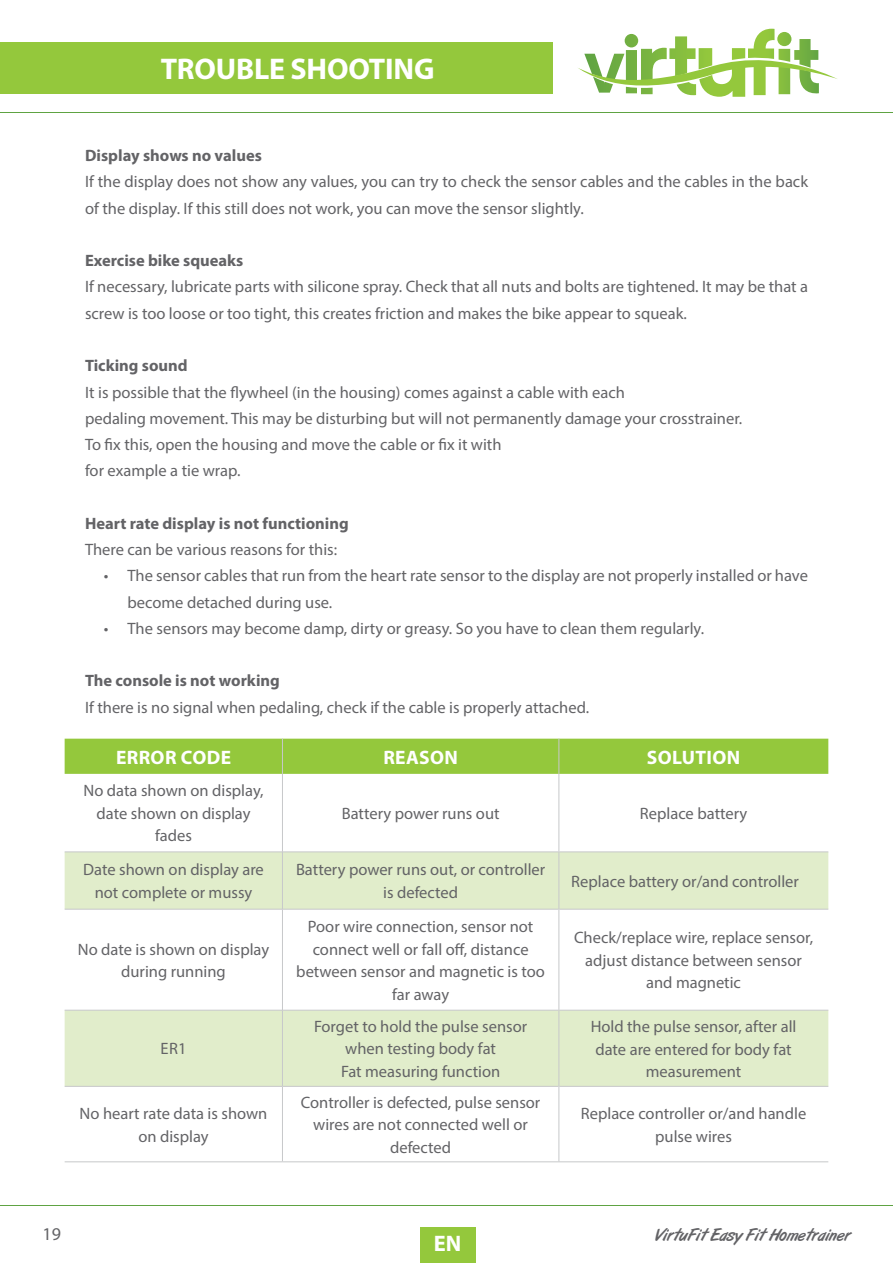
<style>
.page{position:relative;width:893px;height:1263px;background:#fff}
.page>*{position:absolute;margin:0;border:0;box-sizing:border-box;transform-origin:0 0}
.t1{font:700 30px "Myriad Pro";letter-spacing:-.005em;color:#fff}
.t2{font:700 22.5px "Myriad Pro";color:#fff}
.t3{font:700 19.5px "Myriad Pro";letter-spacing:.02em;color:#fff}
.t4{font:18px "Myriad Pro";color:#636366}
.t5{font:17.25px "Art Brush";color:#636366}
.t6{font:16.5px/22.5px "Myriad Pro";color:#636366;text-align:center}
.t7{font:700 16.5px "Myriad Pro";color:#636366}
</style>
<div class="page">
<div style="left:0;top:43px;width:553px;height:51px;background:#94c83c"></div>
<hr style="left:0;top:1205px;width:893px;height:1px;background:#5ea342">
<hr style="left:0;top:112px;width:893px;height:1px;background:#5ea342">
<div style="left:420px;top:1227px;width:55px;height:36px;background:#94c83c"></div>
<svg style="left:578px;top:29px;width:259px;height:68px"></svg>
<div style="left:65px;top:739px;width:763px;height:35px;background:#94c83c"></div>
<svg style="left:65px;top:852px;width:763px;height:234px;fill:#e1edcb"></svg>
<hr style="left:65px;top:851px;width:217px;height:1px;background:#c7c8ca">
<hr style="left:283px;top:851px;width:275px;height:1px;background:#c7c8ca">
<hr style="left:559px;top:851px;width:269px;height:1px;background:#c7c8ca">
<hr style="left:65px;top:909px;width:217px;height:1px;background:#c7c8ca">
<hr style="left:283px;top:909px;width:275px;height:1px;background:#c7c8ca">
<hr style="left:559px;top:909px;width:269px;height:1px;background:#c7c8ca">
<hr style="left:65px;top:1010px;width:217px;height:1px;background:#c7c8ca">
<hr style="left:283px;top:1010px;width:275px;height:1px;background:#c7c8ca">
<hr style="left:559px;top:1010px;width:269px;height:1px;background:#c7c8ca">
<hr style="left:65px;top:1086px;width:217px;height:1px;background:#c7c8ca">
<hr style="left:283px;top:1086px;width:275px;height:1px;background:#c7c8ca">
<hr style="left:559px;top:1086px;width:269px;height:1px;background:#c7c8ca">
<hr style="left:65px;top:1161px;width:217px;height:1px;background:#c7c8ca">
<hr style="left:282px;top:1161px;width:277px;height:1px;background:#c7c8ca">
<hr style="left:559px;top:1161px;width:269px;height:1px;background:#c7c8ca">
<hr style="left:282px;top:774px;width:1px;height:78px;background:#c7c8ca">
<hr style="left:558px;top:774px;width:1px;height:78px;background:#c7c8ca">
<hr style="left:282px;top:852px;width:1px;height:57px;background:#c7c8ca">
<hr style="left:558px;top:852px;width:1px;height:57px;background:#c7c8ca">
<hr style="left:282px;top:909px;width:1px;height:101px;background:#c7c8ca">
<hr style="left:558px;top:909px;width:1px;height:101px;background:#c7c8ca">
<hr style="left:282px;top:1010px;width:1px;height:76px;background:#c7c8ca">
<hr style="left:558px;top:1010px;width:1px;height:76px;background:#c7c8ca">
<hr style="left:282px;top:1086px;width:1px;height:75px;background:#c7c8ca">
<hr style="left:558px;top:1086px;width:1px;height:75px;background:#c7c8ca">
<hr style="left:282px;top:739px;width:1px;height:35px;background:#c7c8ca">
<hr style="left:558px;top:739px;width:1px;height:35px;background:#c7c8ca">
<h1 class="t1" style="left:161px;top:49px;width:275px">TROUBLE SHOOTING</h1>
<p class="t7" style="left:85px;top:145px;width:178px">Display shows no values</p>
<p class="t6" style="left:85px;top:169px;width:724px;line-height:26.2px;text-align:left">If the display does not show any values, you can try to check the sensor cables and the cables in the back of the display. If this still does not work, you can move the sensor slightly.</p>
<p class="t7" style="left:85px;top:250px;width:160px">Exercise bike squeaks</p>
<p class="t6" style="left:85px;top:274px;width:724px;line-height:26.2px;text-align:left">If necessary, lubricate parts with silicone spray. Check that all nuts and bolts are tightened. It may be that a screw is too loose or too tight, this creates friction and makes the bike appear to squeak.</p>
<p class="t7" style="left:85px;top:355px;width:104px">Ticking sound</p>
<p class="t6" style="left:85px;top:379px;width:659px;line-height:26.2px;text-align:left">It is possible that the flywheel (in the housing) comes against a cable with each<br>pedaling movement. This may be disturbing but will not permanently damage your crosstrainer.<br>To fix this, open the housing and move the cable or fix it with<br>for example a tie wrap.</p>
<p class="t7" style="left:85px;top:512px;width:265px">Heart rate display is not functioning</p>
<p class="t6" style="left:85px;top:538px;width:254px">There can be various reasons for this:</p>
<p class="t6" style="left:128px;top:562px;width:682px;line-height:26.2px;text-align:left;text-indent:-24px">• The sensor cables that run from the heart rate sensor to the display are not properly installed or have become detached during use.</p>
<p class="t6" style="left:104px;top:617px;width:602px">• The sensors may become damp, dirty or greasy. So you have to clean them regularly.</p>
<p class="t7" style="left:85px;top:670px;width:196px">The console is not working</p>
<p class="t6" style="left:85px;top:695px;width:506px">If there is no signal when pedaling, check if the cable is properly attached.</p>
<p class="t3" style="left:116px;top:744px;width:117px">ERROR CODE</p>
<p class="t3" style="left:383px;top:744px;width:76px">REASON</p>
<p class="t3" style="left:647px;top:744px;width:95px">SOLUTION</p>
<p class="t6" style="left:84px;top:779px;width:182px">No data shown on display, date shown on display fades</p>
<p class="t6" style="left:342px;top:802px;width:159px">Battery power runs out</p>
<p class="t6" style="left:640px;top:802px;width:109px">Replace battery</p>
<p class="t6" style="left:83px;top:858px;width:182px">Date shown on display are not complete or mussy</p>
<p class="t6" style="left:296px;top:858px;width:251px">Battery power runs out, or controller is defected</p>
<p class="t6" style="left:571px;top:870px;width:229px">Replace battery or/and controller</p>
<p class="t6" style="left:78px;top:937px;width:193px">No date is shown on display during running</p>
<p class="t6" style="left:161px;top:1037px;width:27px">ER1</p>
<p class="t6" style="left:296px;top:915px;width:250px">Poor wire connection, sensor not connect well or fall off, distance between sensor and magnetic is too far away</p>
<p class="t6" style="left:574px;top:926px;width:241px">Check/replace wire, replace sensor, adjust distance between sensor and magnetic</p>
<p class="t6" style="left:314px;top:1015px;width:215px">Forget to hold the pulse sensor when testing body fat<br>Fat measuring function</p>
<p class="t6" style="left:591px;top:1015px;width:207px">Hold the pulse sensor, after all date are entered for body fat measurement</p>
<p class="t6" style="left:80px;top:1102px;width:189px">No heart rate data is shown on display</p>
<p class="t6" style="left:301px;top:1091px;width:241px">Controller is defected, pulse sensor wires are not connected well or defected</p>
<p class="t6" style="left:581px;top:1102px;width:227px">Replace controller or/and handle pulse wires</p>
<p class="t4" style="left:43px;top:1223px;width:20px">19</p>
<p class="t5" style="left:655px;top:1225px;width:197px">VirtuFit Easy Fit Hometrainer</p>
<h2 class="t2" style="left:434px;top:1229px;width:29px">EN</h2>
</div>
